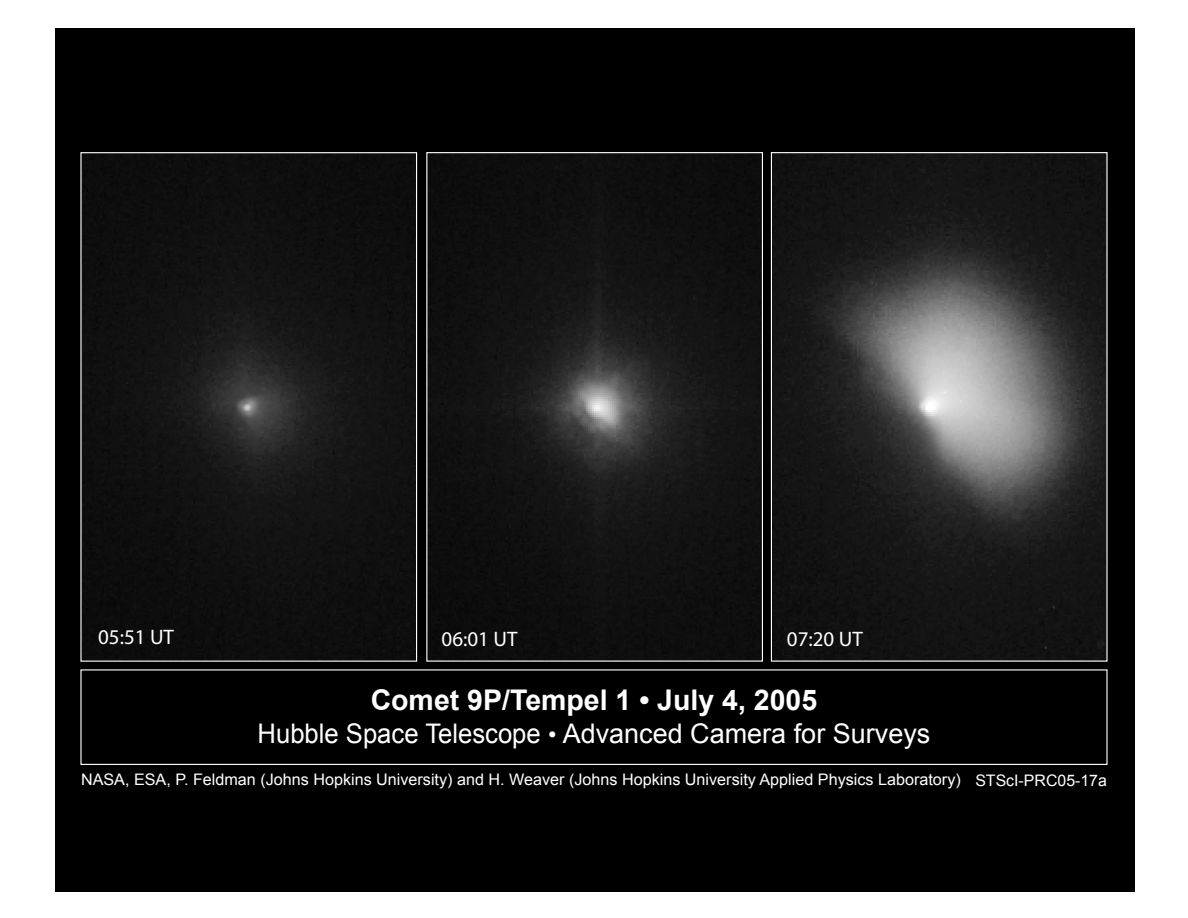
<style>
.page{position:relative;width:1188px;height:918px;background:#fff}
.page>*{position:absolute;margin:0;border:0;box-sizing:border-box;transform-origin:0 0}
.t1{font:700 28.5px "Arial";color:#fff}
.t2{font:27px "Arial";color:#fff;scale:.95 1}
.t3{font:21px "Myriad";color:#fff}
.t4{font:15.9px "Arial";color:#fff}
.s1{font-size:24px}
</style>
<div class="page">
<div style="left:56px;top:28px;width:1080px;height:864px;background:#000"></div>
<img style="left:428px;top:154px;width:333px;height:506px">
<img style="left:773px;top:154px;width:333px;height:506px">
<img style="left:82px;top:154px;width:333px;height:506px">
<div style="left:80px;top:669px;width:1028px;height:96px;border:1px solid #fff"></div>
<h3 class="t3" style="left:98px;top:627px;width:77px">05:51 UT</h3>
<h3 class="t3" style="left:442px;top:628px;width:77px">06:01 UT</h3>
<h3 class="t3" style="left:787px;top:628px;width:77px">07:20 UT</h3>
<h1 class="t1" style="left:371px;top:684px;width:448px">Comet 9P/Tempel 1 • July 4, 2005</h1>
<h2 class="t2" style="left:258px;top:718px;width:710px">Hubble Space Telescope <span class="s1">•</span> Advanced Camera for Surveys</h2>
<p class="t4" style="left:81px;top:770px;width:1027px">NASA, ESA, P. Feldman (Johns Hopkins University) and H. Weaver (Johns Hopkins University Applied Physics Laboratory) STScI-PRC05-17a</p>
</div>
